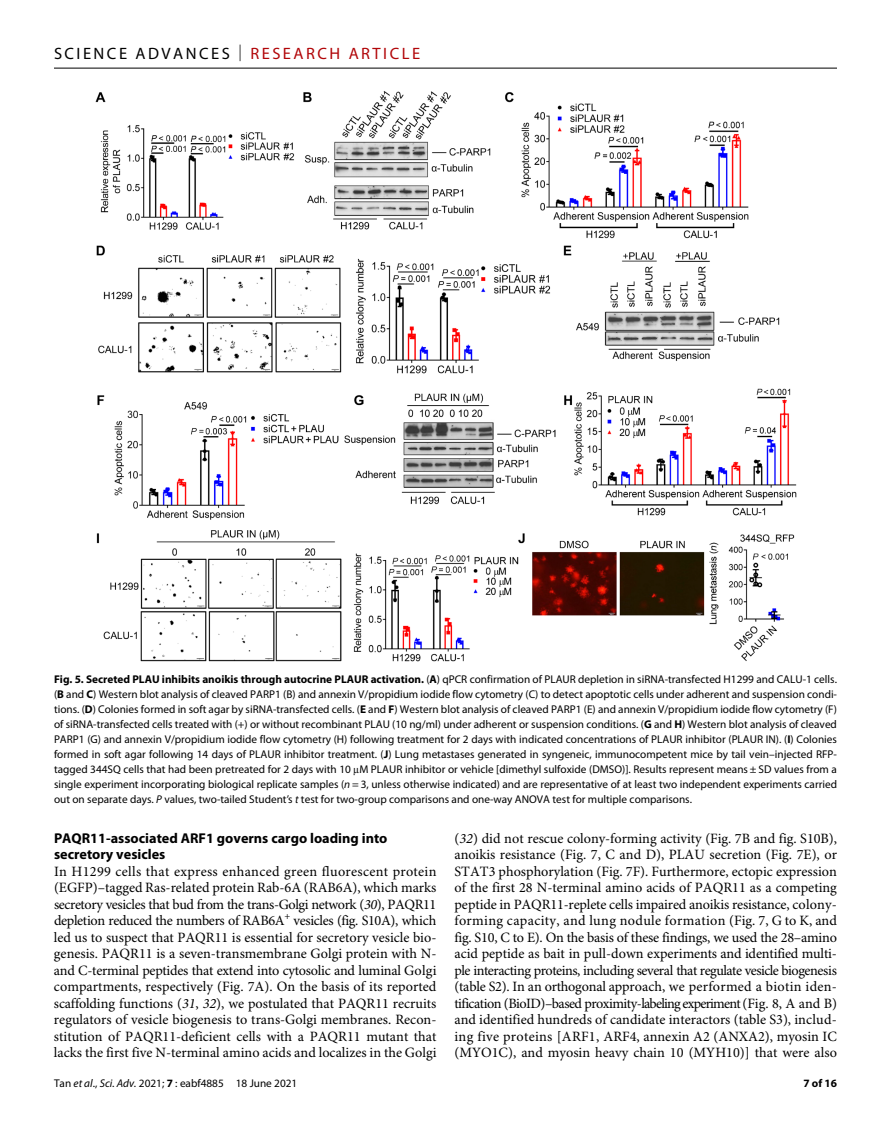
<style>
.page{position:relative;width:891px;height:1134px;background:#fff}
.page>*{position:absolute;margin:0;border:0;box-sizing:border-box;transform-origin:0 0}
.t1{font:16.5px "Myriad Pro";letter-spacing:.15em;color:#000}
.t2{font:14.25px/16.5px "Minion Pro";color:#000;text-align:justify}
.t3{font:700 14.25px/16.5px "Myriad Pro";color:#000}
.t4{font:11.25px/15px "Myriad Pro";color:#000;text-align:justify}
.t5{font:700 11.25px "Myriad Pro";color:#000}
.s1{font-weight:300}
.s2{color:#b10508}
.s3{font-weight:700}
.s4{font-style:italic}
</style>
<div class="page">
<hr style="left:54px;top:68px;width:783px;height:1px;background:#000">
<img style="left:95px;top:91px;width:701px;height:570px">
<p class="t1" style="left:54px;top:40px;width:368px">SCIENCE ADVANCES <span class="s1">|</span> <span class="s2">RESEARCH ARTICLE</span></p>
<p class="t4" style="left:54px;top:672px;width:785px"><span class="s3">Fig. 5. Secreted PLAU inhibits anoikis through autocrine PLAUR activation.</span> (<span class="s3">A</span>) qPCR confirmation of PLAUR depletion in siRNA-transfected H1299 and CALU-1 cells. (<span class="s3">B</span> and <span class="s3">C</span>) Western blot analysis of cleaved PARP1 (B) and annexin V/propidium iodide flow cytometry (C) to detect apoptotic cells under adherent and suspension condi&shy;tions. (<span class="s3">D</span>) Colonies formed in soft agar by siRNA-transfected cells. (<span class="s3">E</span> and <span class="s3">F</span>) Western blot analysis of cleaved PARP1 (E) and annexin V/propidium iodide flow cytometry (F) of siRNA-transfected cells treated with (+) or without recombinant PLAU (10 ng/ml) under adherent or suspension conditions. (<span class="s3">G</span> and <span class="s3">H</span>) Western blot analysis of cleaved PARP1 (G) and annexin V/propidium iodide flow cytometry (H) following treatment for 2 days with indicated concentrations of PLAUR inhibitor (PLAUR IN). (<span class="s3">I</span>) Colonies formed in soft agar following 14 days of PLAUR inhibitor treatment. (<span class="s3">J</span>) Lung metastases generated in syngeneic, immunocompetent mice by tail vein–injected RFP&shy;tagged 344SQ cells that had been pretreated for 2 days with 10 M PLAUR inhibitor or vehicle [dimethyl sulfoxide (DMSO)]. Results represent means ± SD values from a single experiment incorporating biological replicate samples (<span class="s4">n</span> = 3, unless otherwise indicated) and are representative of at least two independent experiments carried out on separate days. <span class="s4">P</span> values, two-tailed Student’s <span class="s4">t</span> test for two-group comparisons and one-way ANOVA test for multiple comparisons.</p>
<p class="t3" style="left:54px;top:829px;width:335px">PAQR11-associated ARF1 governs cargo loading into secretory vesicles</p>
<p class="t2" style="left:54px;top:864px;width:384px">In H1299 cells that express enhanced green fluorescent protein (EGFP)–tagged Ras-related protein Rab-6A (RAB6A), which marks secretory vesicles that bud from the trans-Golgi network (<span class="s4">30</span>), PAQR11 depletion reduced the numbers of RAB6A<sup>+</sup> vesicles (fig. S10A), which led us to suspect that PAQR11 is essential for secretory vesicle bio&shy;genesis. PAQR11 is a seven-transmembrane Golgi protein with N&shy;and C-terminal peptides that extend into cytosolic and luminal Golgi compartments, respectively (Fig. 7A). On the basis of its reported scaffolding functions (<span class="s4">31</span>, <span class="s4">32</span>), we postulated that PAQR11 recruits regulators of vesicle biogenesis to trans-Golgi membranes. Recon&shy;stitution of PAQR11-deficient cells with a PAQR11 mutant that lacks the first five N-terminal amino acids and localizes in the Golgi</p>
<p class="t4" style="left:54px;top:1076px;width:245px">Tan <span class="s4">et al</span>., <span class="s4">Sci. Adv.</span> 2021; <span class="s3">7</span> : eabf4885 18 June 2021</p>
<p class="t2" style="left:454px;top:831px;width:384px">(<span class="s4">32</span>) did not rescue colony-forming activity (Fig. 7B and fig. S10B), anoikis resistance (Fig. 7, C and D), PLAU secretion (Fig. 7E), or STAT3 phosphorylation (Fig. 7F). Furthermore, ectopic expression of the first 28 N-terminal amino acids of PAQR11 as a competing peptide in PAQR11-replete cells impaired anoikis resistance, colony&shy;forming capacity, and lung nodule formation (Fig. 7, G to K, and fig. S10, C to E). On the basis of these findings, we used the 28–amino acid peptide as bait in pull-down experiments and identified multi&shy;ple interacting proteins, including several that regulate vesicle biogenesis (table S2). In an orthogonal approach, we performed a biotin iden&shy;tification (BioID)–based proximity-labeling experiment (Fig. 8, A and B) and identified hundreds of candidate interactors (table S3), includ&shy;ing five proteins [ARF1, ARF4, annexin A2 (ANXA2), myosin IC (MYO1C), and myosin heavy chain 10 (MYH10)] that were also</p>
<p class="t5" style="left:803px;top:1074px;width:35px">7 of 16</p>
</div>
